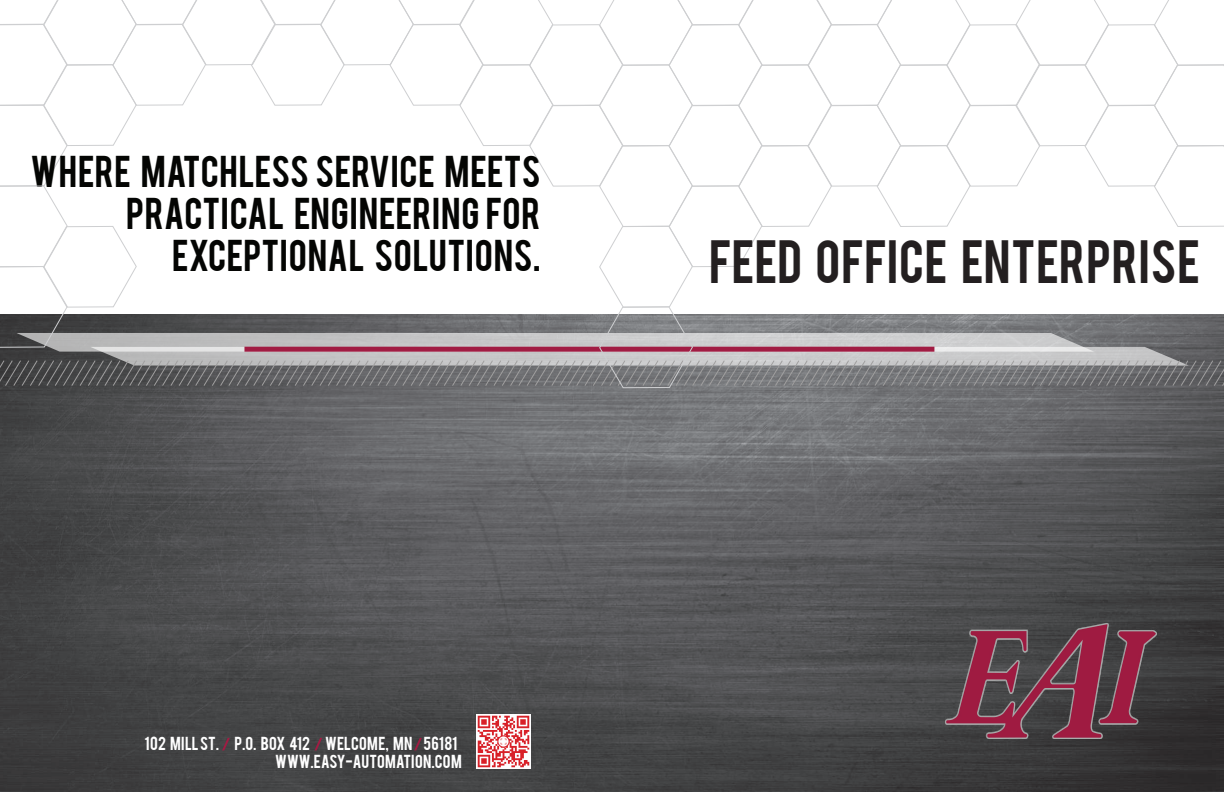
<style>
.page{position:relative;width:1224px;height:792px;background:#fff}
.page>*{position:absolute;margin:0;border:0;box-sizing:border-box;transform-origin:0 0}
.t1{font:48px "Bebas";letter-spacing:.015em;color:#231f20}
.t2{font:35px/42px "Bebas";letter-spacing:.015em;color:#040503;text-align:right}
.t3{font:14.8px/17.8px "Bebas";letter-spacing:.015em;color:#fff;text-align:right}
</style>
<div class="page">
<img style="left:0;top:389px;width:1224px;height:403px">
<img style="left:946px;top:623px;width:210px;height:115px">
<svg style="left:0;top:0;width:1224px;height:389px"></svg>
<img style="left:477px;top:714px;width:54px;height:54px">
<svg style="left:314px;top:738px;width:8px;height:12px"></svg>
<svg style="left:222px;top:738px;width:8px;height:12px"></svg>
<svg style="left:414px;top:738px;width:8px;height:12px"></svg>
<p class="t2" style="left:31px;top:149px;width:512px">WHERE MATCHLESS SERVICE MEETS<br>PRACTICAL ENGINEERING FOR<br>EXCEPTIONAL SOLUTIONS.</p>
<h1 class="t1" style="left:709px;top:227px;width:492px">FEED OFFICE ENTERPRISE</h1>
<p class="t3" style="left:145px;top:734px;width:319px">102 MILL ST. P.O. BOX 412 WELCOME, MN 56181<br>WWW.EASY-AUTOMATION.COM</p>
</div>
